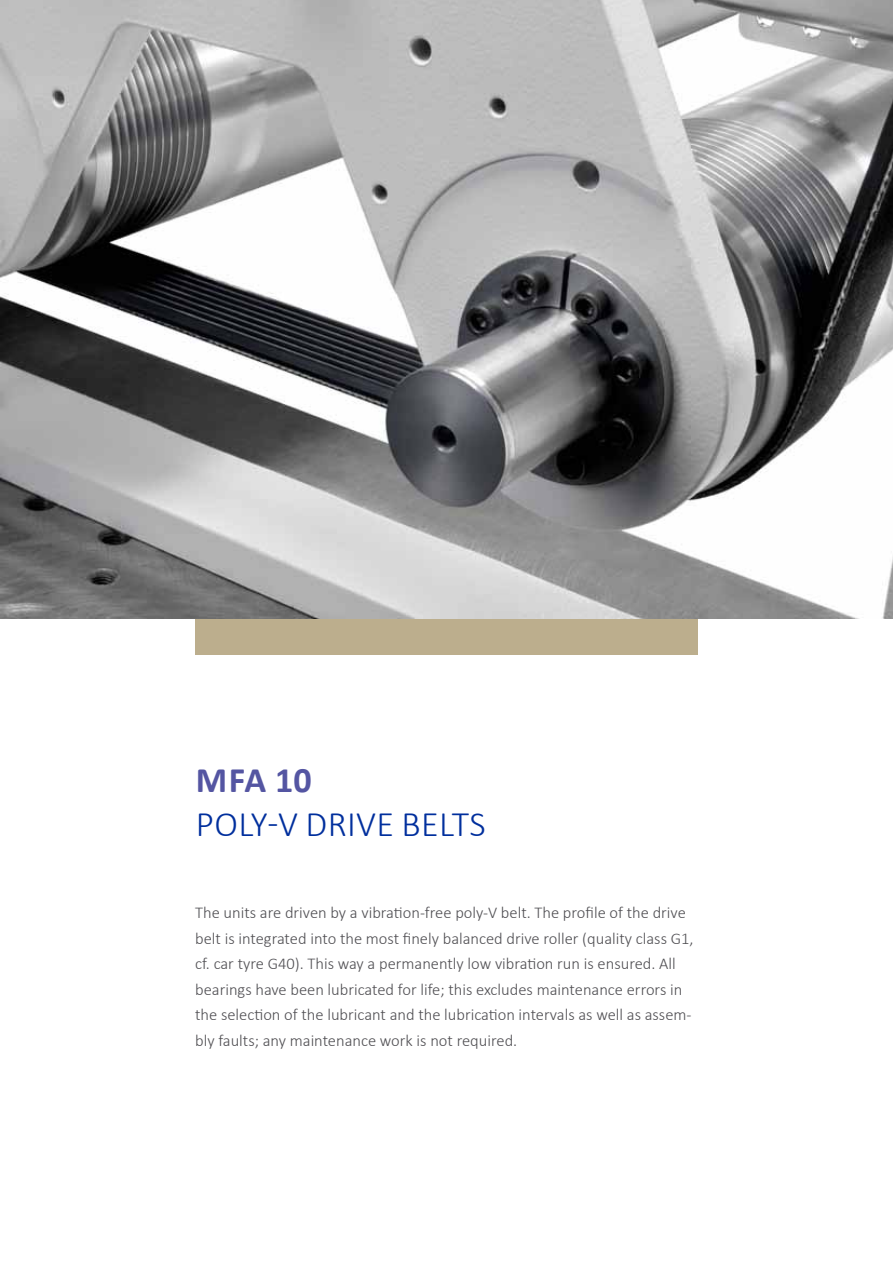
<style>
.page{position:relative;width:893px;height:1263px;background:#fff}
.page>*{position:absolute;margin:0;border:0;box-sizing:border-box;transform-origin:0 0}
.t1{font:300 36px "Calibri";letter-spacing:.01em;color:#002f9d}
.t2{font:700 36px "Calibri";color:#5455a2}
.t3{font:300 16.5px/25.5px "Calibri";color:#504f53}
</style>
<div class="page">
<div style="left:195px;top:609px;width:503px;height:45px;background:#bcae8d"></div>
<img style="left:0;top:0;width:893px;height:619px">
<h1 class="t2" style="left:196px;top:757px;width:117px">MFA 10</h1>
<h1 class="t1" style="left:196px;top:801px;width:291px">Poly-V drive belts</h1>
<p class="t3" style="left:195px;top:900px;width:500px">The units are driven by a vibration-free poly-V belt. The profile of the drive belt is integrated into the most finely balanced drive roller (quality class G1, cf. car tyre G40). This way a permanently low vibration run is ensured. All bearings have been lubricated for life; this excludes maintenance errors in the selection of the lubricant and the lubrication intervals as well as assem&shy;bly faults; any maintenance work is not required.</p>
</div>
